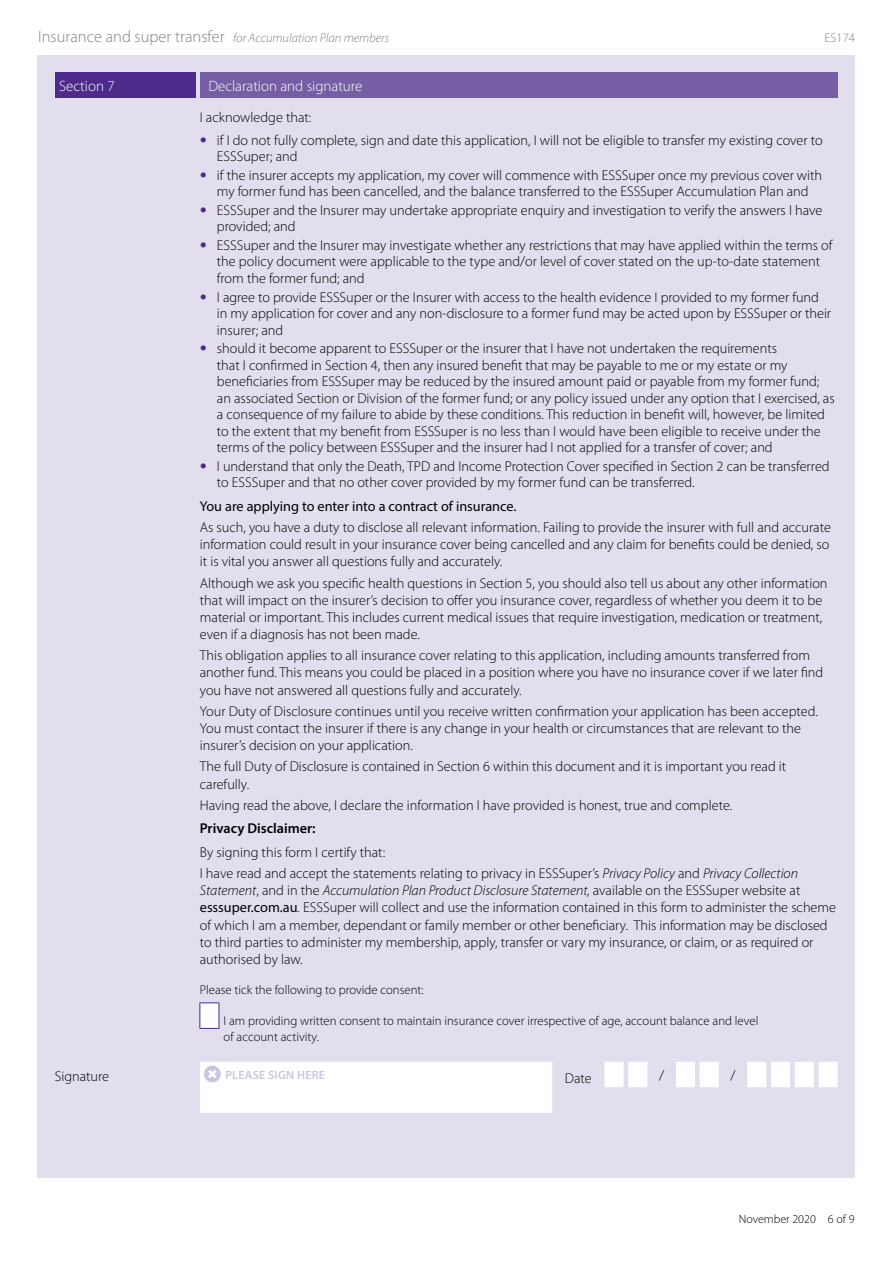
<style>
.page{position:relative;width:893px;height:1263px;background:#fff}
.page>*{position:absolute;margin:0;border:0;box-sizing:border-box;transform-origin:0 0}
.t1{font:300 15px "Myriad Pro";color:#fff}
.t2{font:300 14.25px/16.5px "Myriad Pro";color:#000}
.t3{font:14.25px "Myriad Pro";color:#000}
.t4{font:600 14.25px "Myriad Pro";color:#000}
.t5{font:300 12.75px/15.3px "Myriad Pro";color:#000}
.t6{font:italic 300 12.75px "Myriad Pro";color:#808285}
.t7{font:300 12.75px "Myriad Pro";color:#808285}
.t8{font:300 12px "Myriad Pro";color:#000}
.t9{font:600 12px "Myriad Pro";letter-spacing:.02em;color:#cbc4df}
.s1{font-style:normal;font-size:16.5px}
.s2{font-family:"Helvetica Neue";font-weight:200;font-style:italic;color:#4e2b8a}
.s3{font-style:italic}
.s4{font-weight:400}
</style>
<div class="page">
<div style="left:38px;top:55px;width:817px;height:1123px;background:#e2deee"></div>
<div style="left:55px;top:72px;width:140px;height:26px;background:#4e2b8a"></div>
<div style="left:200px;top:72px;width:638px;height:26px;background:#765ea4"></div>
<svg style="left:200px;top:1062px;width:638px;height:51px;fill:#fff"></svg>
<svg style="left:199px;top:1002px;width:21px;height:27px"></svg>
<svg style="left:204px;top:1066px;width:17px;height:17px"></svg>
<p class="t6" style="left:38px;top:30px;width:352px"><span class="s1">Insurance and super transfer</span> for Accumulation Plan members</p>
<p class="t7" style="left:825px;top:30px;width:32px">ES174</p>
<p class="t1" style="left:59px;top:77px;width:57px">Section 7</p>
<p class="t1" style="left:208px;top:77px;width:156px">Declaration and signature</p>
<p class="t2" style="left:200px;top:109px;width:113px">I acknowledge that:</p>
<p class="t2" style="left:217px;top:131px;width:607px;text-indent:-17px"><span class="s2">•</span> if I do not fully complete, sign and date this application, I will not be eligible to transfer my existing cover to<br>ESSSuper; and</p>
<p class="t2" style="left:200px;top:167px;width:624px;text-align:center"><span class="s2">•</span> if the insurer accepts my application, my cover will commence with ESSSuper once my previous cover with my former fund has been cancelled, and the balance transferred to the ESSSuper Accumulation Plan and</p>
<p class="t2" style="left:217px;top:202px;width:607px;text-indent:-17px"><span class="s2">•</span> ESSSuper and the Insurer may undertake appropriate enquiry and investigation to verify the answers I have provided; and</p>
<p class="t2" style="left:217px;top:237px;width:617px;text-indent:-17px"><span class="s2">•</span> ESSSuper and the Insurer may investigate whether any restrictions that may have applied within the terms of the policy document were applicable to the type and/or level of cover stated on the up-to-date statement from the former fund; and</p>
<p class="t2" style="left:217px;top:288px;width:616px;text-indent:-17px"><span class="s2">•</span> I agree to provide ESSSuper or the Insurer with access to the health evidence I provided to my former fund in my application for cover and any non-disclosure to a former fund may be acted upon by ESSSuper or their insurer; and</p>
<p class="t2" style="left:217px;top:340px;width:619px;text-indent:-17px"><span class="s2">•</span> should it become apparent to ESSSuper or the insurer that I have not undertaken the requirements<br>that I confirmed in Section 4, then any insured benefit that may be payable to me or my estate or my beneficiaries from ESSSuper may be reduced by the insured amount paid or payable from my former fund; an associated Section or Division of the former fund; or any policy issued under any option that I exercised, as a consequence of my failure to abide by these conditions. This reduction in benefit will, however, be limited to the extent that my benefit from ESSSuper is no less than I would have been eligible to receive under the terms of the policy between ESSSuper and the insurer had I not applied for a transfer of cover; and</p>
<p class="t2" style="left:217px;top:458px;width:614px;text-indent:-17px"><span class="s2">•</span> I understand that only the Death, TPD and Income Protection Cover specified in Section 2 can be transferred to ESSSuper and that no other cover provided by my former fund can be transferred.</p>
<p class="t3" style="left:200px;top:497px;width:318px">You are applying to enter into a contract of insurance.</p>
<p class="t2" style="left:200px;top:519px;width:633px;line-height:17.1px;text-align:justify">As such, you have a duty to disclose all relevant information. Failing to provide the insurer with full and accurate information could result in your insurance cover being cancelled and any claim for benefits could be denied, so it is vital you answer all questions fully and accurately.</p>
<p class="t2" style="left:200px;top:574px;width:629px;line-height:17.1px">Although we ask you specific health questions in Section 5, you should also tell us about any other information that will impact on the insurer’s decision to offer you insurance cover, regardless of whether you deem it to be material or important. This includes current medical issues that require investigation, medication or treatment, even if a diagnosis has not been made.</p>
<p class="t2" style="left:200px;top:647px;width:625px;line-height:17.1px">This obligation applies to all insurance cover relating to this application, including amounts transferred from another fund. This means you could be placed in a position where you have no insurance cover if we later find you have not answered all questions fully and accurately.</p>
<p class="t2" style="left:200px;top:702px;width:619px;line-height:17.1px">Your Duty of Disclosure continues until you receive written confirmation your application has been accepted.<br>You must contact the insurer if there is any change in your health or circumstances that are relevant to the insurer’s decision on your application.</p>
<p class="t2" style="left:200px;top:758px;width:588px;line-height:17.1px">The full Duty of Disclosure is contained in Section 6 within this document and it is important you read it carefully.</p>
<p class="t2" style="left:200px;top:797px;width:534px">Having read the above, I declare the information I have provided is honest, true and complete.</p>
<p class="t4" style="left:200px;top:819px;width:117px">Privacy Disclaimer:</p>
<p class="t2" style="left:200px;top:841px;width:600px;line-height:21.3px">By signing this form I certify that:<br>I have read and accept the statements relating to privacy in ESSSuper’s <span class="s3">Privacy Policy</span> and <span class="s3">Privacy Collection</span></p>
<p class="t2" style="left:200px;top:882px;width:638px;line-height:17.1px"><span class="s3">Statement</span>, and in the <span class="s3">Accumulation Plan Product Disclosure Statement,</span> available on the ESSSuper website at <span class="s4">esssuper.com.au</span><span class="s3">.</span> ESSSuper will collect and use the information contained in this form to administer the scheme of which I am a member, dependant or family member or other beneficiary. This information may be disclosed to third parties to administer my membership, apply, transfer or vary my insurance, or claim, or as required or authorised by law.</p>
<p class="t5" style="left:200px;top:982px;width:225px">Please tick the following to provide consent:</p>
<p class="t5" style="left:224px;top:1013px;width:536px">I am providing written consent to maintain insurance cover irrespective of age, account balance and level of account activity.</p>
<p class="t2" style="left:55px;top:1068px;width:56px">Signature</p>
<p class="t9" style="left:225px;top:1067px;width:101px">PLEASE SIGN HERE</p>
<p class="t2" style="left:565px;top:1070px;width:28px">Date</p>
<p class="t2" style="left:659px;top:1067px;width:7px">/</p>
<p class="t2" style="left:730px;top:1067px;width:7px">/</p>
<p class="t8" style="left:739px;top:1211px;width:117px">November 2020 6 of 9</p>
</div>
